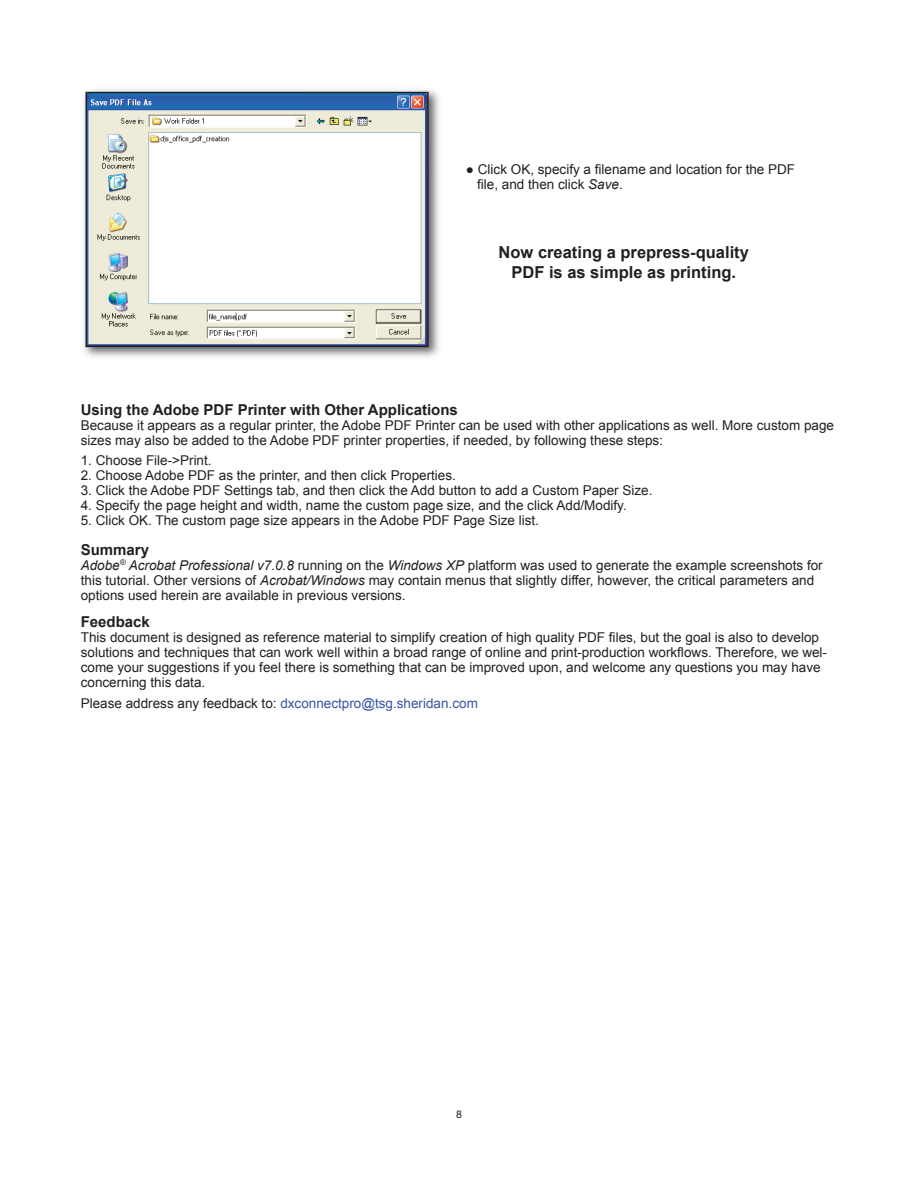
<style>
.page{position:relative;width:918px;height:1188px;background:#fff}
.page>*{position:absolute;margin:0;border:0;box-sizing:border-box;transform-origin:0 0}
.t1{font:700 16.5px/19.8px "Arial";color:#231f20;text-align:center}
.t2{font:700 15px "Arial";color:#231f20}
.t3{font:13.5px/15px "Arial";color:#231f20}
.t4{font:13.5px "Arial";color:#3854a4}
.t5{font:10.5px "Arial";color:#231f20}
.s1{font-style:italic}
.s2{color:#231f20}
</style>
<div class="page">
<img style="left:83px;top:89px;width:356px;height:268px">
<img style="left:89px;top:95px;width:337px;height:249px">
<div style="left:86px;top:92px;width:343px;height:255px;border:2px solid #231f20"></div>
<p class="t3" style="left:477px;top:161px;width:320px;text-indent:-11px">● Click OK, specify a filename and location for the PDF file, and then click <span class="s1">Save</span>.</p>
<p class="t1" style="left:499px;top:243px;width:252px">Now creating a prepress-quality<br>PDF is as simple as printing.</p>
<p class="t2" style="left:81px;top:400px;width:379px">Using the Adobe PDF Printer with Other Applications</p>
<p class="t3" style="left:81px;top:418px;width:755px">Because it appears as a regular printer, the Adobe PDF Printer can be used with other applications as well. More custom page sizes may also be added to the Adobe PDF printer properties, if needed, by following these steps:</p>
<p class="t3" style="left:81px;top:453px;width:132px">1. Choose File-&gt;Print.</p>
<p class="t3" style="left:81px;top:468px;width:377px">2. Choose Adobe PDF as the printer, and then click Properties.</p>
<p class="t3" style="left:81px;top:483px;width:573px">3. Click the Adobe PDF Settings tab, and then click the Add button to add a Custom Paper Size.</p>
<p class="t3" style="left:81px;top:498px;width:548px">4. Specify the page height and width, name the custom page size, and the click Add/Modify.</p>
<p class="t3" style="left:81px;top:513px;width:460px">5. Click OK. The custom page size appears in the Adobe PDF Page Size list.</p>
<p class="t2" style="left:81px;top:539px;width:70px">Summary</p>
<p class="t3" style="left:81px;top:558px;width:744px"><span class="s1">Adobe</span><sup>®</sup> <span class="s1">Acrobat Professional v7.0.8</span> running on the <span class="s1">Windows XP</span> platform was used to generate the example screenshots for this tutorial. Other versions of <span class="s1">Acrobat/Windows</span> may contain menus that slightly differ, however, the critical parameters and options used herein are available in previous versions.</p>
<p class="t2" style="left:81px;top:611px;width:71px">Feedback</p>
<p class="t3" style="left:81px;top:630px;width:748px">This document is designed as reference material to simplify creation of high quality PDF files, but the goal is also to develop solutions and techniques that can work well within a broad range of online and print-production workflows. Therefore, we wel&shy;come your suggestions if you feel there is something that can be improved upon, and welcome any questions you may have concerning this data.</p>
<p class="t4" style="left:81px;top:694px;width:399px"><span class="s2">Please address any feedback to:</span> dxconnectpro@tsg.sheridan.com</p>
<p class="t5" style="left:456px;top:1107px;width:7px">8</p>
</div>
